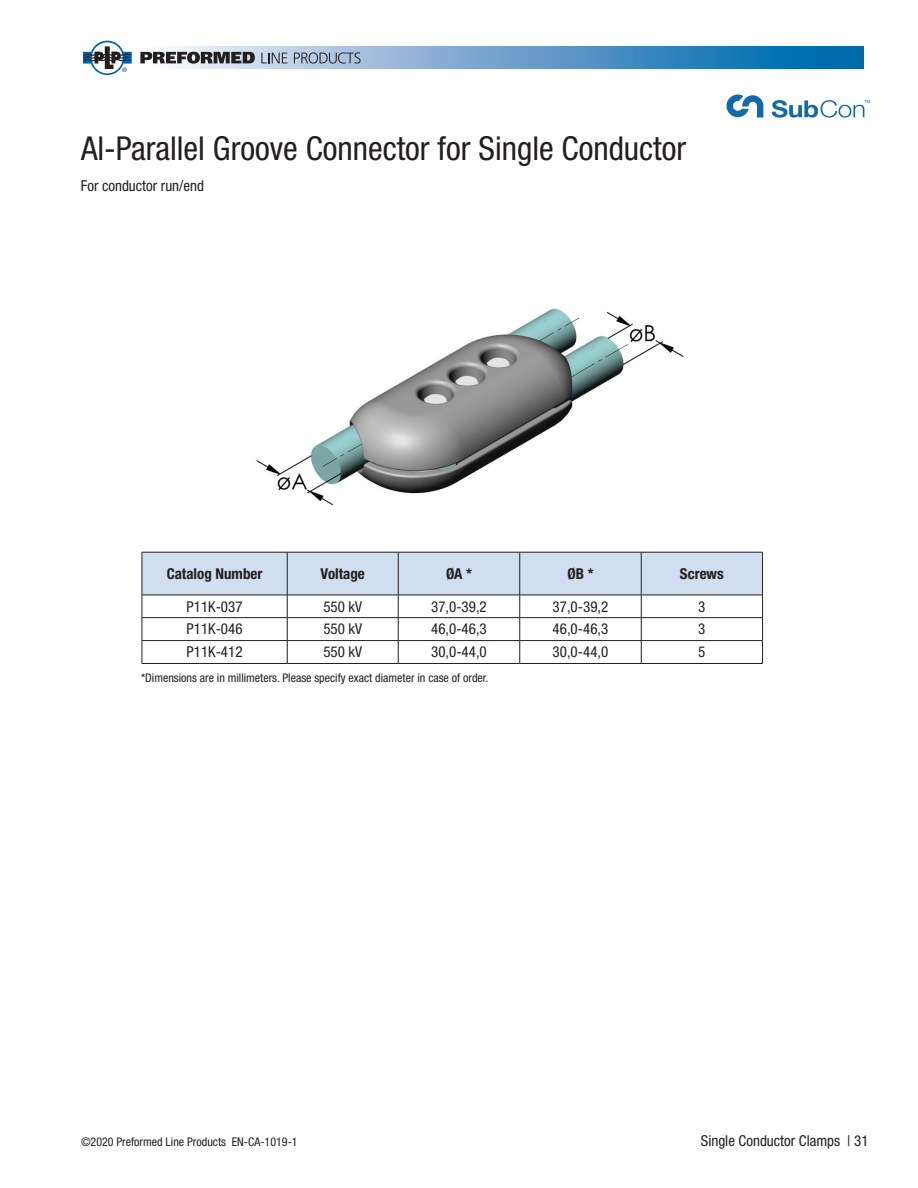
<style>
.page{position:relative;width:918px;height:1188px;background:#fff}
.page>*{position:absolute;margin:0;border:0;box-sizing:border-box;transform-origin:0 0}
.t1{font:condensed 33px "Helvetica Neue LT Std";color:#231f20}
.t2{font:condensed 15px "Helvetica Neue LT Std";color:#231f20}
.t3{font:700 condensed 15px "Helvetica Neue LT Std";color:#231f20}
.t4{font:condensed 12px "Helvetica Neue LT Std";color:#231f20}
.t5{font:3.9px "Helvetica LT Std";color:#126aab}
</style>
<div class="page">
<img style="left:256px;top:308px;width:428px;height:198px">
<svg style="left:142px;top:553px;width:621px;height:110px"></svg>
<hr style="left:142px;top:663px;width:145px;height:1px;background:#231f20">
<hr style="left:287px;top:663px;width:111px;height:1px;background:#231f20">
<hr style="left:398px;top:663px;width:122px;height:1px;background:#231f20">
<hr style="left:520px;top:663px;width:121px;height:1px;background:#231f20">
<hr style="left:641px;top:663px;width:122px;height:1px;background:#231f20">
<hr style="left:142px;top:552px;width:145px;height:1px;background:#231f20">
<hr style="left:142px;top:552px;width:1px;height:43px;background:#231f20">
<hr style="left:287px;top:552px;width:111px;height:1px;background:#231f20">
<hr style="left:287px;top:552px;width:1px;height:43px;background:#231f20">
<hr style="left:398px;top:552px;width:122px;height:1px;background:#231f20">
<hr style="left:398px;top:552px;width:1px;height:43px;background:#231f20">
<hr style="left:520px;top:552px;width:121px;height:1px;background:#231f20">
<hr style="left:519px;top:552px;width:1px;height:43px;background:#231f20">
<hr style="left:641px;top:552px;width:122px;height:1px;background:#231f20">
<hr style="left:641px;top:552px;width:1px;height:43px;background:#231f20">
<hr style="left:762px;top:552px;width:1px;height:43px;background:#231f20">
<hr style="left:142px;top:595px;width:145px;height:1px;background:#231f20">
<hr style="left:287px;top:595px;width:111px;height:1px;background:#231f20">
<hr style="left:398px;top:595px;width:122px;height:1px;background:#231f20">
<hr style="left:520px;top:595px;width:121px;height:1px;background:#231f20">
<hr style="left:641px;top:595px;width:122px;height:1px;background:#231f20">
<div style="left:143px;top:46px;width:721px;height:23px;background:linear-gradient(to right,#faf0f9,#005da6)"></div>
<svg style="left:83px;top:41px;width:49px;height:34px"></svg>
<svg style="left:140px;top:52px;width:115px;height:12px"></svg>
<svg style="left:261px;top:53px;width:26px;height:10px"></svg>
<svg style="left:294px;top:52px;width:67px;height:12px"></svg>
<svg style="left:772px;top:100px;width:92px;height:18px"></svg>
<svg style="left:726px;top:95px;width:37px;height:23px"></svg>
<h1 class="t1" style="left:81px;top:129px;width:607px">Al-Parallel Groove Connector for Single Conductor</h1>
<p class="t2" style="left:81px;top:177px;width:124px">For conductor run/end</p>
<p class="t5" style="left:864px;top:100px;width:7px">TM</p>
<p class="t3" style="left:167px;top:565px;width:97px">Catalog Number</p>
<p class="t3" style="left:321px;top:565px;width:46px">Voltage</p>
<p class="t3" style="left:446px;top:565px;width:27px">ØA *</p>
<p class="t3" style="left:567px;top:565px;width:28px">ØB *</p>
<p class="t3" style="left:680px;top:565px;width:45px">Screws</p>
<p class="t2" style="left:187px;top:598px;width:57px">P11K-037</p>
<p class="t2" style="left:323px;top:598px;width:40px">550 kV</p>
<p class="t2" style="left:431px;top:598px;width:57px">37,0-39,2</p>
<p class="t2" style="left:553px;top:598px;width:57px">37,0-39,2</p>
<p class="t2" style="left:698px;top:598px;width:9px">3</p>
<p class="t2" style="left:187px;top:620px;width:57px">P11K-046</p>
<p class="t2" style="left:323px;top:620px;width:40px">550 kV</p>
<p class="t2" style="left:431px;top:620px;width:57px">46,0-46,3</p>
<p class="t2" style="left:553px;top:620px;width:57px">46,0-46,3</p>
<p class="t2" style="left:698px;top:620px;width:9px">3</p>
<p class="t2" style="left:187px;top:643px;width:57px">P11K-412</p>
<p class="t2" style="left:323px;top:643px;width:40px">550 kV</p>
<p class="t2" style="left:431px;top:643px;width:57px">30,0-44,0</p>
<p class="t2" style="left:553px;top:643px;width:57px">30,0-44,0</p>
<p class="t2" style="left:698px;top:643px;width:9px">5</p>
<p class="t4" style="left:141px;top:671px;width:349px">*Dimensions are in millimeters. Please specify exact diameter in case of order.</p>
<p class="t4" style="left:81px;top:1135px;width:218px">©2020 Preformed Line Products EN-CA-1019-1</p>
<p class="t2" style="left:701px;top:1132px;width:169px">Single Conductor Clamps | 31</p>
</div>
